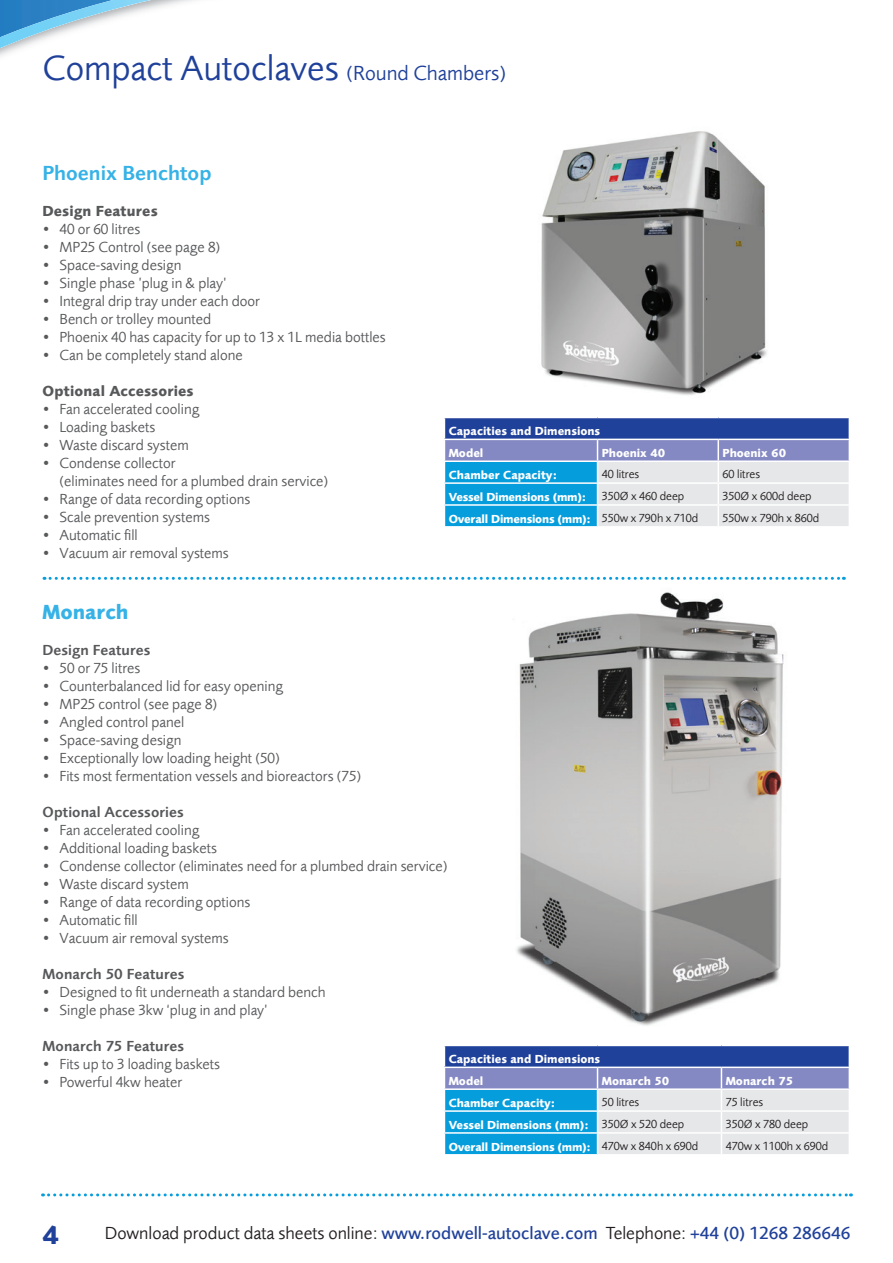
<style>
.page{position:relative;width:893px;height:1263px;background:#fff}
.page>*{position:absolute;margin:0;border:0;box-sizing:border-box;transform-origin:0 0}
.t1{font:36px "Foundry Sans W08";color:#20419a}
.t2{font:700 27px "Foundry Sans W08";color:#20419a}
.t3{font:600 21px "Foundry Sans W08";color:#36b2e6}
.t4{font:700 21px "Foundry Sans W08";color:#36b2e6}
.t5{font:18px "Foundry Sans W08";color:#231f20}
.t6{font:15px/18px "Foundry Sans W08";color:#57585a}
.t7{font:600 15px "Foundry Sans W08";letter-spacing:.005em;color:#57585a}
.t8{font:700 15px "Foundry Sans W08";letter-spacing:.01em;color:#57585a}
.t9{font:700 12px/21.9px "Foundry Sans W08";color:#fff}
.t10{font:12px "Foundry Sans W08";color:#231f20}
.t11{font:700 12px "Foundry Sans W08";letter-spacing:-.02em;color:#fff}
.s1{font-size:21px}
.s2{font-weight:400;color:#231f20}
.s3{font-weight:500;color:#20419a}
</style>
<div class="page">
<img style="left:541px;top:131px;width:226px;height:264px">
<svg style="left:444px;top:1046px;width:406px;height:109px;background:#81a8d1"></svg>
<hr style="left:721px;top:1132px;width:129px;height:2px;background:#fff">
<hr style="left:721px;top:1154px;width:129px;height:1px;background:#fff">
<img style="left:516px;top:578px;width:330px;height:448px">
<svg style="left:44px;top:577px;width:800px;height:3px"></svg>
<svg style="left:444px;top:418px;width:406px;height:109px;background:#81a8d1"></svg>
<hr style="left:718px;top:504px;width:132px;height:2px;background:#fff">
<hr style="left:718px;top:526px;width:132px;height:2px;background:#fff">
<svg style="left:0;top:0;width:194px;height:54px"></svg>
<svg style="left:43px;top:1193px;width:808px;height:3px"></svg>
<h1 class="t1" style="left:43px;top:43px;width:465px">Compact Autoclaves <span class="s1">(Round Chambers)</span></h1>
<h3 class="t3" style="left:43px;top:157px;width:171px">Phoenix Benchtop</h3>
<p class="t8" style="left:43px;top:199px;width:117px">Design Features</p>
<p class="t6" style="left:43px;top:219px;width:99px">• 40 or 60 litres</p>
<p class="t6" style="left:43px;top:237px;width:179px">• MP25 Control (see page 8)</p>
<p class="t6" style="left:43px;top:255px;width:140px">• Space-saving design</p>
<p class="t6" style="left:43px;top:273px;width:186px">• Single phase ’plug in &amp; play’</p>
<p class="t6" style="left:43px;top:291px;width:219px">• Integral drip tray under each door</p>
<p class="t6" style="left:43px;top:309px;width:170px">• Bench or trolley mounted</p>
<p class="t6" style="left:43px;top:327px;width:345px">• Phoenix 40 has capacity for up to 13 x 1L media bottles</p>
<p class="t6" style="left:43px;top:345px;width:202px">• Can be completely stand alone</p>
<p class="t8" style="left:43px;top:379px;width:153px">Optional Accessories</p>
<p class="t6" style="left:43px;top:399px;width:158px">• Fan accelerated cooling</p>
<p class="t6" style="left:43px;top:417px;width:114px">• Loading baskets</p>
<p class="t6" style="left:43px;top:435px;width:148px">• Waste discard system</p>
<p class="t6" style="left:60px;top:453px;width:270px;text-indent:-17px">• Condense collector<br>(eliminates need for a plumbed drain service)</p>
<p class="t6" style="left:43px;top:489px;width:209px">• Range of data recording options</p>
<p class="t6" style="left:43px;top:507px;width:169px">• Scale prevention systems</p>
<p class="t6" style="left:43px;top:525px;width:97px">• Automatic fill</p>
<p class="t6" style="left:43px;top:543px;width:188px">• Vacuum air removal systems</p>
<p class="t9" style="left:449px;top:419px;width:153px">Capacities and Dimensions<br>Model</p>
<p class="t9" style="left:602px;top:441px;width:65px">Phoenix 40</p>
<p class="t9" style="left:722px;top:441px;width:65px">Phoenix 60</p>
<p class="t9" style="left:449px;top:463px;width:110px">Chamber Capacity:</p>
<p class="t10" style="left:602px;top:465px;width:39px">40 litres</p>
<p class="t10" style="left:722px;top:465px;width:39px">60 litres</p>
<p class="t11" style="left:449px;top:487px;width:139px">Vessel Dimensions (mm):</p>
<p class="t10" style="left:602px;top:487px;width:84px">350Ø x 460 deep</p>
<p class="t10" style="left:722px;top:487px;width:91px">350Ø x 600d deep</p>
<p class="t11" style="left:449px;top:509px;width:251px">Overall Dimensions (mm): <span class="s2">550w x 790h x 710d</span></p>
<p class="t10" style="left:722px;top:509px;width:98px">550w x 790h x 860d</p>
<h3 class="t4" style="left:43px;top:596px;width:88px">Monarch</h3>
<p class="t7" style="left:43px;top:639px;width:109px">Design Features</p>
<p class="t6" style="left:43px;top:658px;width:99px">• 50 or 75 litres</p>
<p class="t6" style="left:43px;top:676px;width:242px">• Counterbalanced lid for easy opening</p>
<p class="t6" style="left:43px;top:694px;width:176px">• MP25 control (see page 8)</p>
<p class="t6" style="left:43px;top:712px;width:143px">• Angled control panel</p>
<p class="t6" style="left:43px;top:730px;width:140px">• Space-saving design</p>
<p class="t6" style="left:43px;top:748px;width:239px">• Exceptionally low loading height (50)</p>
<p class="t6" style="left:43px;top:766px;width:320px">• Fits most fermentation vessels and bioreactors (75)</p>
<p class="t7" style="left:43px;top:801px;width:143px">Optional Accessories</p>
<p class="t6" style="left:43px;top:820px;width:158px">• Fan accelerated cooling</p>
<p class="t6" style="left:43px;top:838px;width:176px">• Additional loading baskets</p>
<p class="t6" style="left:43px;top:856px;width:406px">• Condense collector (eliminates need for a plumbed drain service)</p>
<p class="t6" style="left:43px;top:874px;width:148px">• Waste discard system</p>
<p class="t6" style="left:43px;top:892px;width:209px">• Range of data recording options</p>
<p class="t6" style="left:43px;top:910px;width:97px">• Automatic fill</p>
<p class="t6" style="left:43px;top:928px;width:188px">• Vacuum air removal systems</p>
<p class="t7" style="left:43px;top:963px;width:143px">Monarch 50 Features</p>
<p class="t6" style="left:43px;top:982px;width:285px">• Designed to fit underneath a standard bench</p>
<p class="t6" style="left:43px;top:1000px;width:227px">• Single phase 3kw ‘plug in and play’</p>
<p class="t7" style="left:43px;top:1035px;width:143px">Monarch 75 Features</p>
<p class="t6" style="left:43px;top:1054px;width:179px">• Fits up to 3 loading baskets</p>
<p class="t6" style="left:43px;top:1072px;width:141px">• Powerful 4kw heater</p>
<p class="t9" style="left:449px;top:1047px;width:153px">Capacities and Dimensions<br>Model</p>
<p class="t9" style="left:602px;top:1069px;width:69px">Monarch 50</p>
<p class="t9" style="left:726px;top:1069px;width:69px">Monarch 75</p>
<p class="t9" style="left:449px;top:1091px;width:108px">Chamber Capacity:</p>
<p class="t10" style="left:602px;top:1093px;width:39px">50 litres</p>
<p class="t10" style="left:726px;top:1093px;width:39px">75 litres</p>
<p class="t9" style="left:449px;top:1112px;width:237px">Vessel Dimensions (mm): <span class="s2">350Ø x 520 deep</span></p>
<p class="t10" style="left:726px;top:1115px;width:84px">350Ø x 780 deep</p>
<p class="t11" style="left:449px;top:1137px;width:251px">Overall Dimensions (mm): <span class="s2">470w x 840h x 690d</span></p>
<p class="t10" style="left:726px;top:1137px;width:104px">470w x 1100h x 690d</p>
<h2 class="t2" style="left:43px;top:1214px;width:18px">4</h2>
<p class="t5" style="left:105px;top:1220px;width:747px">Download product data sheets online: <span class="s3">www.rodwell-autoclave.com</span> Telephone: <span class="s3">+44 (0) 1268 286646</span></p>
</div>
